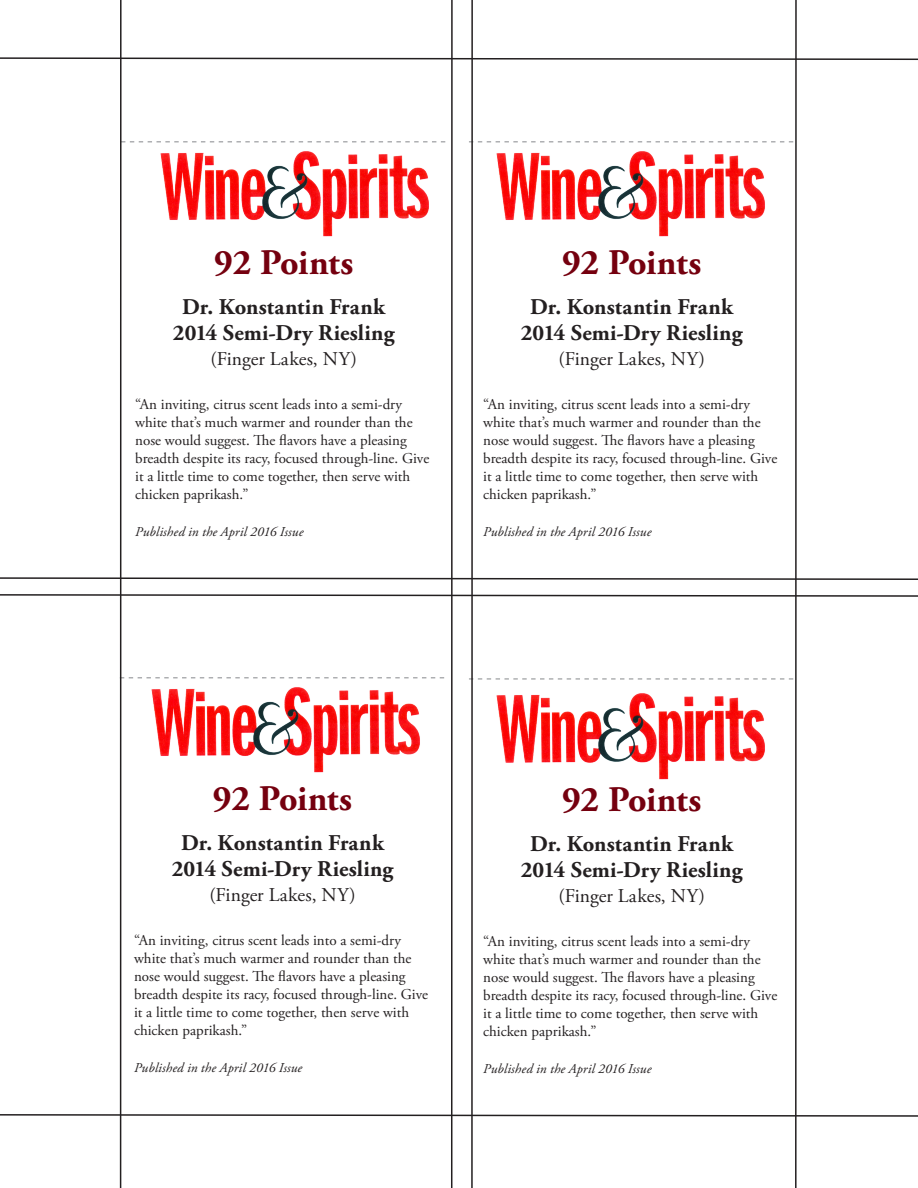
<style>
.page{position:relative;width:918px;height:1188px;background:#fff}
.page>*{position:absolute;margin:0;border:0;box-sizing:border-box;transform-origin:0 0}
.t1{font:700 36px "Adobe Garamond Pro";letter-spacing:-.01em;color:#75000f}
.t2{font:700 22.5px "Adobe Garamond Pro";letter-spacing:.005em;color:#231f20}
.t3{font:19.5px "Adobe Garamond Pro";letter-spacing:.005em;color:#231f20}
.t4{font:15px/18px "Adobe Garamond Pro";color:#231f20}
.t5{font:italic 13.5px "Adobe Garamond Pro";letter-spacing:.01em;color:#231f20}
</style>
<div class="page">
<img style="left:160px;top:151px;width:269px;height:86px">
<img style="left:496px;top:151px;width:269px;height:86px">
<img style="left:151px;top:687px;width:269px;height:86px">
<img style="left:496px;top:693px;width:269px;height:87px">
<svg style="left:122px;top:141px;width:323px;height:1px"></svg>
<svg style="left:469px;top:141px;width:324px;height:1px"></svg>
<svg style="left:122px;top:677px;width:322px;height:1px"></svg>
<svg style="left:469px;top:678px;width:324px;height:1px"></svg>
<hr style="left:795px;top:0;width:2px;height:1188px;background:#231f20">
<svg style="left:0;top:57px;width:918px;height:4px"></svg>
<svg style="left:0;top:576px;width:918px;height:5px"></svg>
<svg style="left:0;top:593px;width:918px;height:5px"></svg>
<svg style="left:0;top:1113px;width:918px;height:5px"></svg>
<hr style="left:471px;top:0;width:2px;height:1188px;background:#231f20">
<hr style="left:451px;top:0;width:2px;height:1188px;background:#231f20">
<hr style="left:120px;top:0;width:2px;height:1188px;background:#231f20">
<p class="t1" style="left:214px;top:241px;width:141px">92 Points</p>
<p class="t2" style="left:182px;top:294px;width:204px">Dr. Konstantin Frank</p>
<p class="t2" style="left:173px;top:319px;width:223px">2014 Semi-Dry Riesling</p>
<p class="t3" style="left:210px;top:347px;width:148px">(Finger Lakes, NY)</p>
<p class="t4" style="left:135px;top:395px;width:296px">“An inviting, citrus scent leads into a semi-dry white that’s much warmer and rounder than the nose would suggest. The flavors have a pleasing breadth despite its racy, focused through-line. Give it a little time to come together, then serve with chicken paprikash.”</p>
<p class="t5" style="left:135px;top:524px;width:170px">Published in the April 2016 Issue</p>
<p class="t1" style="left:562px;top:241px;width:141px">92 Points</p>
<p class="t2" style="left:530px;top:294px;width:204px">Dr. Konstantin Frank</p>
<p class="t2" style="left:521px;top:319px;width:223px">2014 Semi-Dry Riesling</p>
<p class="t3" style="left:558px;top:347px;width:148px">(Finger Lakes, NY)</p>
<p class="t4" style="left:483px;top:395px;width:296px">“An inviting, citrus scent leads into a semi-dry white that’s much warmer and rounder than the nose would suggest. The flavors have a pleasing breadth despite its racy, focused through-line. Give it a little time to come together, then serve with chicken paprikash.”</p>
<p class="t5" style="left:483px;top:524px;width:170px">Published in the April 2016 Issue</p>
<p class="t1" style="left:213px;top:777px;width:141px">92 Points</p>
<p class="t2" style="left:181px;top:830px;width:204px">Dr. Konstantin Frank</p>
<p class="t2" style="left:172px;top:855px;width:223px">2014 Semi-Dry Riesling</p>
<p class="t3" style="left:209px;top:883px;width:148px">(Finger Lakes, NY)</p>
<p class="t4" style="left:134px;top:931px;width:296px">“An inviting, citrus scent leads into a semi-dry white that’s much warmer and rounder than the nose would suggest. The flavors have a pleasing breadth despite its racy, focused through-line. Give it a little time to come together, then serve with chicken paprikash.”</p>
<p class="t5" style="left:134px;top:1060px;width:170px">Published in the April 2016 Issue</p>
<p class="t1" style="left:562px;top:778px;width:141px">92 Points</p>
<p class="t2" style="left:530px;top:831px;width:204px">Dr. Konstantin Frank</p>
<p class="t2" style="left:521px;top:856px;width:223px">2014 Semi-Dry Riesling</p>
<p class="t3" style="left:558px;top:884px;width:148px">(Finger Lakes, NY)</p>
<p class="t4" style="left:483px;top:932px;width:296px">“An inviting, citrus scent leads into a semi-dry white that’s much warmer and rounder than the nose would suggest. The flavors have a pleasing breadth despite its racy, focused through-line. Give it a little time to come together, then serve with chicken paprikash.”</p>
<p class="t5" style="left:483px;top:1061px;width:170px">Published in the April 2016 Issue</p>
</div>
